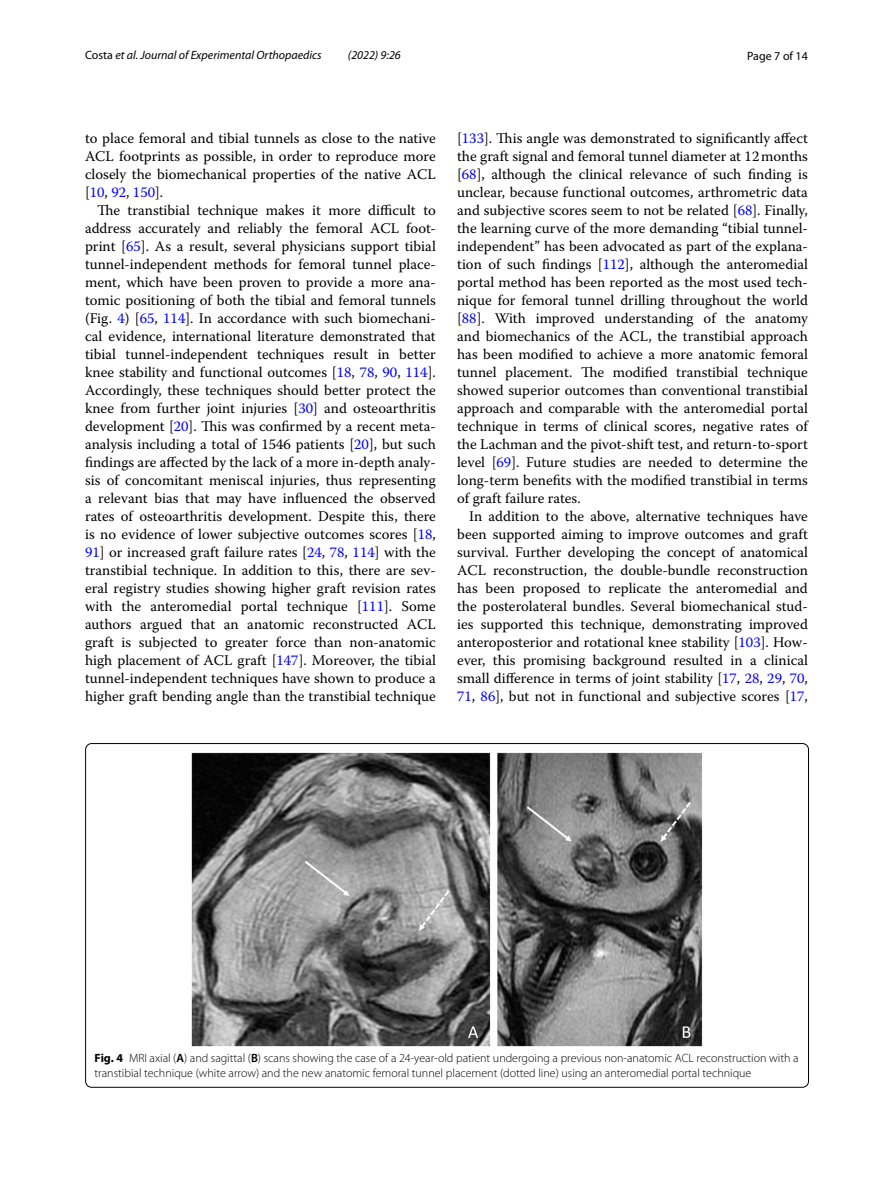
<style>
.page{position:relative;width:893px;height:1187px;background:#fff}
.page>*{position:absolute;margin:0;border:0;box-sizing:border-box;transform-origin:0 0}
.t1{font:14.7px/18px "Warnock Pro";color:#000;text-align:justify}
.t2{font:300 12px/15px "Myriad Pro";color:#000}
.t3{font:italic 12px "Myriad Pro";color:#000}
.t4{font:12px "Myriad Pro";color:#000}
.s1{font-style:normal}
.s2{color:#00f}
.s3{font-weight:700}
.s4{font-weight:600}
</style>
<div class="page">
<img style="left:192px;top:752px;width:510px;height:294px">
<p class="t3" style="left:85px;top:48px;width:238px"><span class="s1">Costa</span> et al. Journal of Experimental Orthopaedics</p>
<p class="t3" style="left:348px;top:48px;width:54px">(2022) 9:26</p>
<p class="t4" style="left:747px;top:48px;width:62px">Page 7 of 14</p>
<p class="t1" style="left:85px;top:128px;width:352px">to place femoral and tibial tunnels as close to the native ACL footprints as possible, in order to reproduce more closely the biomechanical properties of the native ACL [<span class="s2">10</span>, <span class="s2">92</span>, <span class="s2">150</span>].</p>
<p class="t1" style="left:85px;top:200px;width:352px;text-indent:12px">The transtibial technique makes it more difficult to address accurately and reliably the femoral ACL foot&shy;print [<span class="s2">65</span>]. As a result, several physicians support tibial tunnel-independent methods for femoral tunnel place&shy;ment, which have been proven to provide a more ana&shy;tomic positioning of both the tibial and femoral tunnels (Fig. <span class="s2">4</span>) [<span class="s2">65</span>, <span class="s2">114</span>]. In accordance with such biomechani&shy;cal evidence, international literature demonstrated that tibial tunnel-independent techniques result in better knee stability and functional outcomes [<span class="s2">18</span>, <span class="s2">78</span>, <span class="s2">90</span>, <span class="s2">114</span>].<br>Accordingly, these techniques should better protect the knee from further joint injuries [<span class="s2">30</span>] and osteoarthritis development [<span class="s2">20</span>]. This was confirmed by a recent meta&shy;analysis including a total of 1546 patients [<span class="s2">20</span>], but such findings are affected by the lack of a more in-depth analy&shy;sis of concomitant meniscal injuries, thus representing a relevant bias that may have influenced the observed rates of osteoarthritis development. Despite this, there is no evidence of lower subjective outcomes scores [<span class="s2">18</span>, <span class="s2">91</span>] or increased graft failure rates [<span class="s2">24</span>, <span class="s2">78</span>, <span class="s2">114</span>] with the transtibial technique. In addition to this, there are sev&shy;eral registry studies showing higher graft revision rates with the anteromedial portal technique [<span class="s2">111</span>]. Some authors argued that an anatomic reconstructed ACL graft is subjected to greater force than non-anatomic high placement of ACL graft [<span class="s2">147</span>]. Moreover, the tibial tunnel-independent techniques have shown to produce a higher graft bending angle than the transtibial technique</p>
<p class="t1" style="left:457px;top:128px;width:352px">[<span class="s2">133</span>]. This angle was demonstrated to significantly affect the graft signal and femoral tunnel diameter at 12months [<span class="s2">68</span>], although the clinical relevance of such finding is unclear, because functional outcomes, arthrometric data and subjective scores seem to not be related [<span class="s2">68</span>]. Finally, the learning curve of the more demanding “tibial tunnel&shy;independent” has been advocated as part of the explana&shy;tion of such findings [<span class="s2">112</span>], although the anteromedial portal method has been reported as the most used tech&shy;nique for femoral tunnel drilling throughout the world [<span class="s2">88</span>]. With improved understanding of the anatomy and biomechanics of the ACL, the transtibial approach has been modified to achieve a more anatomic femoral tunnel placement. The modified transtibial technique showed superior outcomes than conventional transtibial approach and comparable with the anteromedial portal technique in terms of clinical scores, negative rates of the Lachman and the pivot-shift test, and return-to-sport level [<span class="s2">69</span>]. Future studies are needed to determine the long-term benefits with the modified transtibial in terms of graft failure rates.</p>
<p class="t1" style="left:457px;top:506px;width:352px;text-indent:12px">In addition to the above, alternative techniques have been supported aiming to improve outcomes and graft survival. Further developing the concept of anatomical ACL reconstruction, the double-bundle reconstruction has been proposed to replicate the anteromedial and the posterolateral bundles. Several biomechanical stud&shy;ies supported this technique, demonstrating improved anteroposterior and rotational knee stability [<span class="s2">103</span>]. How&shy;ever, this promising background resulted in a clinical small difference in terms of joint stability [<span class="s2">17</span>, <span class="s2">28</span>, <span class="s2">29</span>, <span class="s2">70</span>, <span class="s2">71</span>, <span class="s2">86</span>], but not in functional and subjective scores [<span class="s2">17</span>,</p>
<p class="t2" style="left:95px;top:1050px;width:705px"><span class="s3">Fig. 4</span> MRI axial (<span class="s4">A</span>) and sagittal (<span class="s4">B</span>) scans showing the case of a 24-year-old patient undergoing a previous non-anatomic ACL reconstruction with a transtibial technique (white arrow) and the new anatomic femoral tunnel placement (dotted line) using an anteromedial portal technique</p>
</div>
